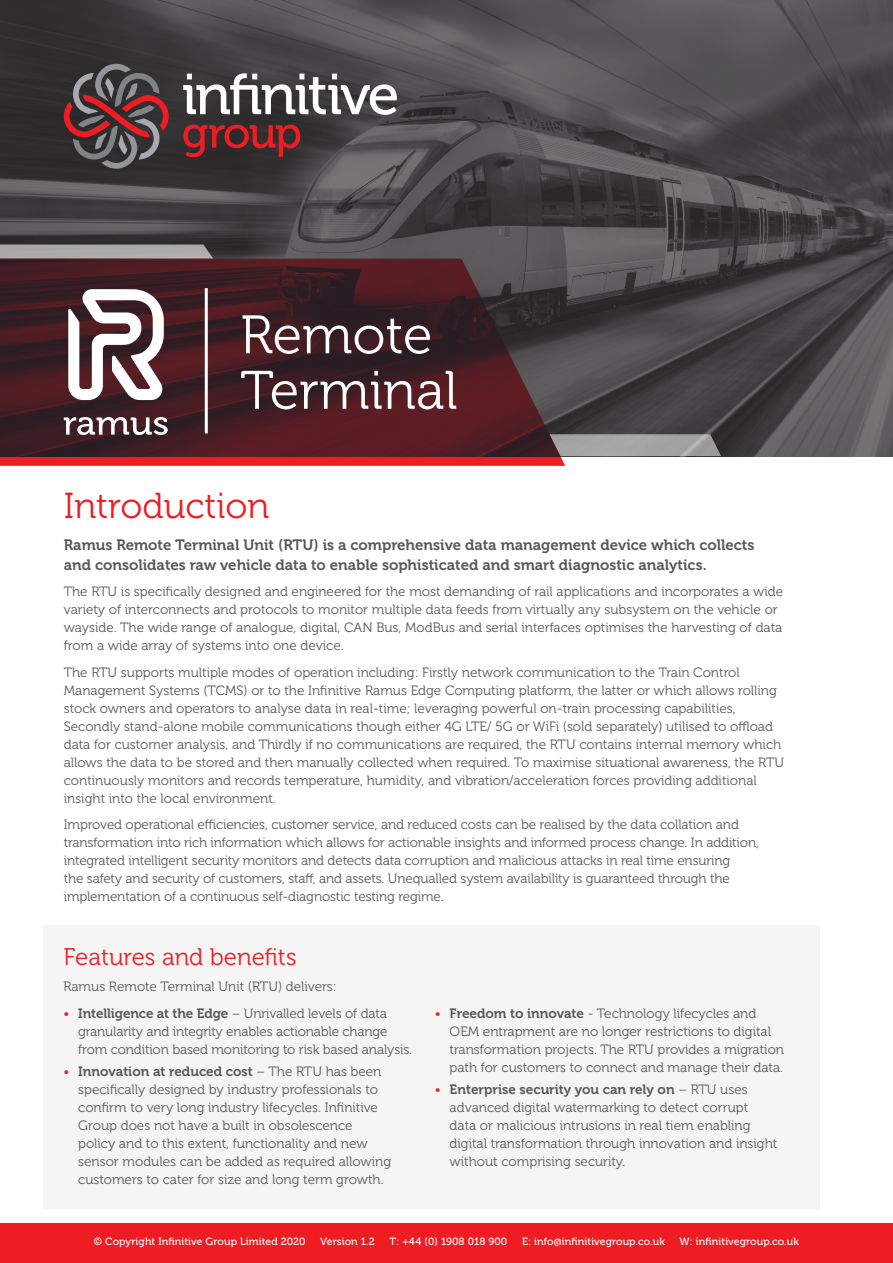
<style>
.page{position:relative;width:893px;height:1263px;background:#fff}
.page>*{position:absolute;margin:0;border:0;box-sizing:border-box;transform-origin:0 0}
.t1{font:54px/55.5px "Museo 300";color:#fff}
.t2{font:36px "Museo 300";color:#ee1d23}
.t3{font:24px "Museo 300";color:#ee1d23}
.t4{font:15px/19.5px "Museo 700";color:#57585a}
.t5{font:13.5px/18px "Museo 300";color:#57585a}
.t6{font:10.5px "Museo 500";letter-spacing:.01em;color:#fff}
.s1{color:#ee1d23}
.s2{font-family:"Museo 700"}
</style>
<div class="page">
<div style="left:0;top:1223px;width:893px;height:40px;background:#ee1d23"></div>
<svg style="left:0;top:0;width:893px;height:456px;background:#4b494a"></svg>
<svg style="left:565px;top:434px;width:156px;height:22px;background:#9f9e9f"></svg>
<svg style="left:0;top:244px;width:213px;height:15px;background:#a29e9f"></svg>
<svg style="left:0;top:259px;width:565px;height:207px;background:#4c2126"></svg>
<svg style="left:64px;top:64px;width:105px;height:105px;background:#5c4446"></svg>
<svg style="left:183px;top:73px;width:214px;height:42px"></svg>
<svg style="left:183px;top:125px;width:117px;height:32px;background:#73272a"></svg>
<div style="left:44px;top:925px;width:776px;height:283px;background:#f5f5f6"></div>
<hr style="left:205px;top:288px;width:3px;height:145px;background:#fff">
<svg style="left:64px;top:417px;width:104px;height:18px"></svg>
<svg style="left:68px;top:289px;width:96px;height:111px"></svg>
<p class="t1" style="left:240px;top:308px;width:219px">Remote<br>Terminal</p>
<p class="t2" style="left:64px;top:486px;width:207px">Introduction</p>
<p class="t4" style="left:64px;top:535px;width:692px">Ramus Remote Terminal Unit (RTU) is a comprehensive data management device which collects and consolidates raw vehicle data to enable sophisticated and smart diagnostic analytics.</p>
<p class="t5" style="left:64px;top:583px;width:721px">The RTU is specifically designed and engineered for the most demanding of rail applications and incorporates a wide variety of interconnects and protocols to monitor multiple data feeds from virtually any subsystem on the vehicle or wayside. The wide range of analogue, digital, CAN Bus, ModBus and serial interfaces optimises the harvesting of data from a wide array of systems into one device.</p>
<p class="t5" style="left:64px;top:663px;width:722px">The RTU supports multiple modes of operation including: Firstly network communication to the Train Control Management Systems (TCMS) or to the Infinitive Ramus Edge Computing platform, the latter or which allows rolling stock owners and operators to analyse data in real-time; leveraging powerful on-train processing capabilities, Secondly stand-alone mobile communications though either 4G LTE/ 5G or WiFi (sold separately) utilised to offload data for customer analysis, and Thirdly if no communications are required, the RTU contains internal memory which allows the data to be stored and then manually collected when required. To maximise situational awareness, the RTU continuously monitors and records temperature, humidity, and vibration/acceleration forces providing additional insight into the local environment.</p>
<p class="t5" style="left:64px;top:816px;width:697px">Improved operational efficiencies, customer service, and reduced costs can be realised by the data collation and transformation into rich information which allows for actionable insights and informed process change. In addition, integrated intelligent security monitors and detects data corruption and malicious attacks in real time ensuring<br>the safety and security of customers, staff, and assets. Unequalled system availability is guaranteed through the implementation of a continuous self-diagnostic testing regime.</p>
<p class="t3" style="left:63px;top:943px;width:235px">Features and benefits</p>
<p class="t5" style="left:63px;top:978px;width:275px">Ramus Remote Terminal Unit (RTU) delivers:</p>
<p class="t5" style="left:78px;top:1004px;width:335px;text-indent:-15px"><span class="s1">•</span> <span class="s2">Intelligence at the Edge</span> – Unrivalled levels of data granularity and integrity enables actionable change from condition based monitoring to risk based analysis.</p>
<p class="t5" style="left:78px;top:1063px;width:315px;text-indent:-15px"><span class="s1">•</span> <span class="s2">Innovation at reduced cost</span> – The RTU has been specifically designed by industry professionals to confirm to very long industry lifecycles. Infinitive Group does not have a built in obsolescence policy and to this extent, functionality and new sensor modules can be added as required allowing customers to cater for size and long term growth.</p>
<p class="t5" style="left:450px;top:1004px;width:336px;text-indent:-15px"><span class="s1">•</span> <span class="s2">Freedom to innovate</span> - Technology lifecycles and OEM entrapment are no longer restrictions to digital transformation projects. The RTU provides a migration path for customers to connect and manage their data.</p>
<p class="t5" style="left:450px;top:1081px;width:329px;text-indent:-15px"><span class="s1">•</span> <span class="s2">Enterprise security you can rely on</span> – RTU uses advanced digital watermarking to detect corrupt data or malicious intrusions in real tiem enabling digital transformation through innovation and insight without comprising security.</p>
<p class="t6" style="left:94px;top:1236px;width:213px">© Copyright Infinitive Group Limited 2020</p>
<p class="t6" style="left:320px;top:1236px;width:56px">Version 1.2</p>
<p class="t6" style="left:389px;top:1236px;width:119px">T: +44 (0) 1908 018 900</p>
<p class="t6" style="left:522px;top:1236px;width:144px">E: info@infinitivegroup.co.uk</p>
<p class="t6" style="left:679px;top:1236px;width:121px">W: infinitivegroup.co.uk</p>
</div>
